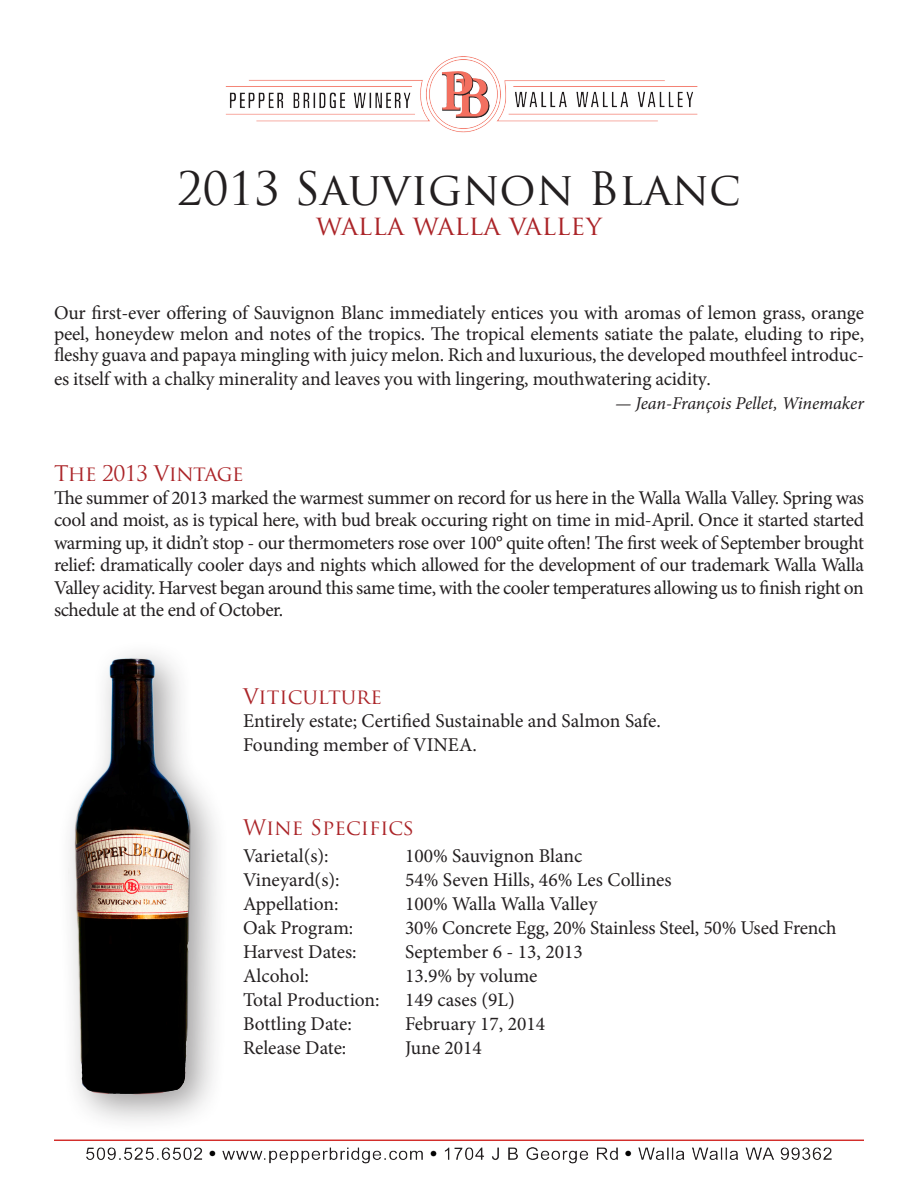
<style>
.page{position:relative;width:918px;height:1188px;background:#fff}
.page>*{position:absolute;margin:0;border:0;box-sizing:border-box;transform-origin:0 0}
.t1{font:45px "Trajan Pro";color:#231f20}
.t2{font:27px "Trajan Pro";color:#ab2428}
.t3{font:21px "Trajan Pro";color:#ab2428}
.t4{font:21px "Trajan Pro";letter-spacing:-.03em;color:#ab2428}
.t5{font:19.5px/22.5px "Minion Pro";letter-spacing:-.01em;color:#231f20;text-align:justify}
.t6{font:italic 18px "Minion Pro";letter-spacing:-.005em;color:#231f20}
</style>
<div class="page">
<div style="left:56px;top:640px;width:174px;height:494px;background:#231f20;opacity:.44"></div>
<img style="left:56px;top:647px;width:156px;height:454px">
<img style="left:225px;top:56px;width:473px;height:77px">
<img style="left:54px;top:1126px;width:810px;height:38px">
<p class="t1" style="left:177px;top:161px;width:565px">2013 Sauvignon Blanc</p>
<p class="t2" style="left:316px;top:209px;width:287px">walla walla valley</p>
<p class="t5" style="left:54px;top:303px;width:812px;line-height:21px">Our first-ever offering of Sauvignon Blanc immediately entices you with aromas of lemon grass, orange peel, honeydew melon and notes of the tropics. The tropical elements satiate the palate, eluding to ripe, fleshy guava and papaya mingling with juicy melon. Rich and luxurious, the developed mouthfeel introduc-</p>
<p class="t5" style="left:54px;top:368px;width:659px">es itself with a chalky minerality and leaves you with lingering, mouthwatering acidity.</p>
<p class="t6" style="left:615px;top:391px;width:250px">— Jean-François Pellet, Winemaker</p>
<p class="t4" style="left:54px;top:460px;width:191px">The 2013 Vintage</p>
<p class="t5" style="left:54px;top:486px;width:812px">The summer of 2013 marked the warmest summer on record for us here in the Walla Walla Valley. Spring was cool and moist, as is typical here, with bud break occuring right on time in mid-April. Once it started started warming up, it didn’t stop - our thermometers rose over 100° quite often! The first week of September brought relief: dramatically cooler days and nights which allowed for the development of our trademark Walla Walla Valley acidity. Harvest began around this same time, with the cooler temperatures allowing us to finish right on schedule at the end of October.</p>
<p class="t3" style="left:243px;top:683px;width:140px">Viticulture</p>
<p class="t5" style="left:243px;top:709px;width:419px">Entirely estate; Certified Sustainable and Salmon Safe.</p>
<p class="t5" style="left:243px;top:733px;width:235px">Founding member of VINEA.</p>
<p class="t3" style="left:243px;top:814px;width:173px">Wine Specifics</p>
<p class="t5" style="left:243px;top:844px;width:87px">Varietal(s):</p>
<p class="t5" style="left:405px;top:844px;width:179px">100% Sauvignon Blanc</p>
<p class="t5" style="left:243px;top:868px;width:98px">Vineyard(s):</p>
<p class="t5" style="left:405px;top:868px;width:268px">54% Seven Hills, 46% Les Collines</p>
<p class="t5" style="left:243px;top:892px;width:97px">Appellation:</p>
<p class="t5" style="left:405px;top:892px;width:194px">100% Walla Walla Valley</p>
<p class="t5" style="left:243px;top:917px;width:112px">Oak Program:</p>
<p class="t5" style="left:405px;top:917px;width:433px">30% Concrete Egg, 20% Stainless Steel, 50% Used French</p>
<p class="t5" style="left:243px;top:941px;width:115px">Harvest Dates:</p>
<p class="t5" style="left:405px;top:941px;width:179px">September 6 - 13, 2013</p>
<p class="t5" style="left:243px;top:965px;width:68px">Alcohol:</p>
<p class="t5" style="left:405px;top:965px;width:134px">13.9% by volume</p>
<p class="t5" style="left:243px;top:989px;width:138px">Total Production:</p>
<p class="t5" style="left:405px;top:989px;width:111px">149 cases (9L)</p>
<p class="t5" style="left:243px;top:1013px;width:110px">Bottling Date:</p>
<p class="t5" style="left:405px;top:1013px;width:142px">February 17, 2014</p>
<p class="t5" style="left:243px;top:1037px;width:105px">Release Date:</p>
<p class="t5" style="left:405px;top:1037px;width:78px">June 2014</p>
</div>
